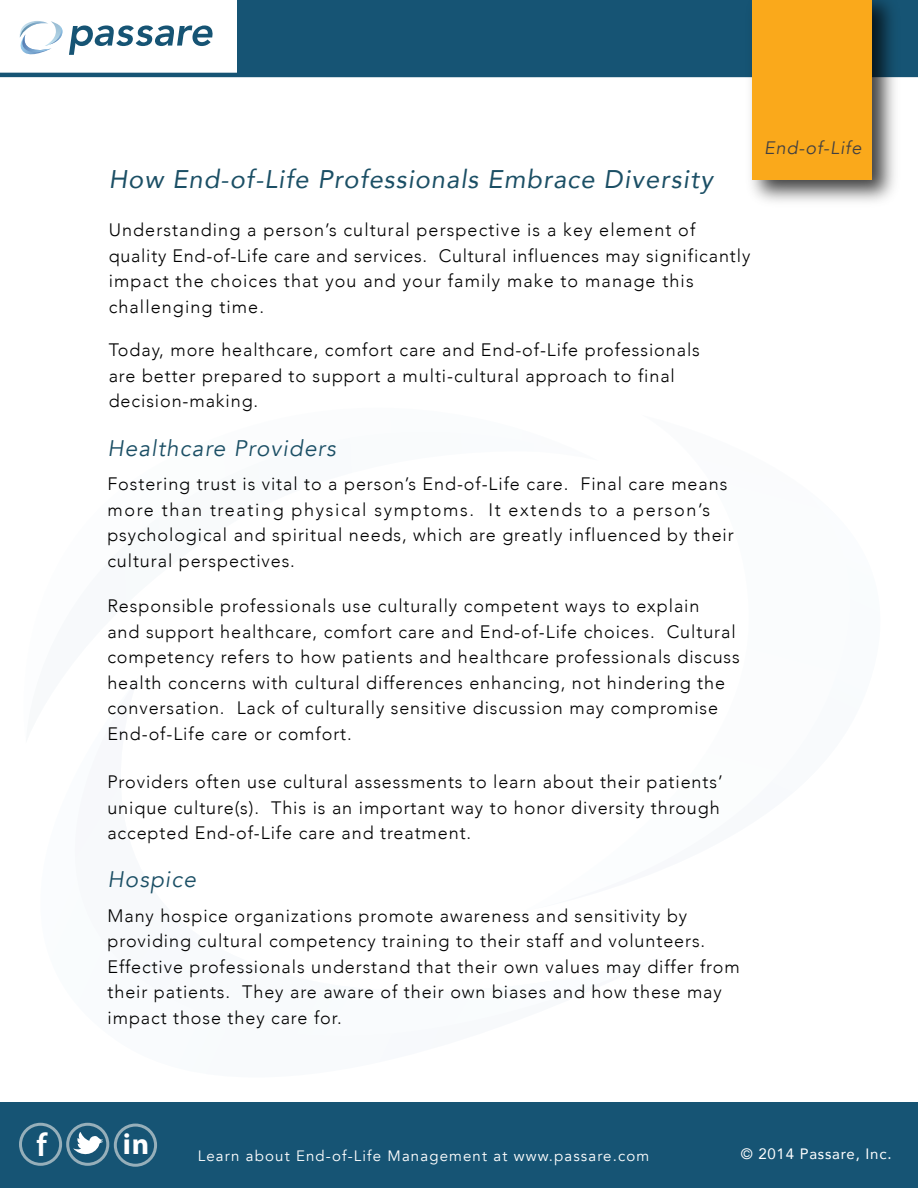
<style>
.page{position:relative;width:918px;height:1188px;background:#fff}
.page>*{position:absolute;margin:0;border:0;box-sizing:border-box;transform-origin:0 0}
.t1{font:600 33px "Myriad Pro";color:#fff}
.t2{font:700 29.7px "Myriad Pro";color:#fff}
.t3{font:italic 25.5px "Avenir";letter-spacing:.04em;color:#1b4f65}
.t4{font:italic 22.5px "Avenir";letter-spacing:.05em;color:#1b4f65}
.t5{font:300 18px/25.5px "Avenir";letter-spacing:.05em;color:#000}
.t6{font:italic 18px "Avenir";letter-spacing:.05em;color:#414042}
.t7{font:15px "Avenir";letter-spacing:.075em;color:#fff}
.t8{font:15px "Avenir";letter-spacing:.05em;color:#fff}
</style>
<div class="page">
<div style="left:237px;top:0;width:681px;height:75px;background:#165474"></div>
<svg style="left:19px;top:21px;width:194px;height:34px"></svg>
<svg style="left:0;top:72px;width:918px;height:6px"></svg>
<div style="left:0;top:1102px;width:918px;height:86px;background:#165474"></div>
<div style="left:19px;top:1123px;width:43px;height:43px;border:3px solid #96afba;border-radius:50%"></div>
<svg style="left:68px;top:1124px;width:40px;height:40px"></svg>
<div style="left:66px;top:1123px;width:43px;height:43px;border:3px solid #96afba;border-radius:50%"></div>
<svg style="left:73px;top:1132px;width:30px;height:22px"></svg>
<div style="left:114px;top:1124px;width:43px;height:43px;border:3px solid #96afba;border-radius:50%"></div>
<img style="left:740px;top:0;width:166px;height:202px">
<div style="left:752px;top:0;width:120px;height:180px;background:#faa91b"></div>
<h3 class="t3" style="left:109px;top:163px;width:606px">How End-of-Life Professionals Embrace Diversity</h3>
<p class="t5" style="left:109px;top:217px;width:643px">Understanding a person’s cultural perspective is a key element of quality End-of-Life care and services. Cultural influences may significantly impact the choices that you and your family make to manage this challenging time.</p>
<p class="t5" style="left:109px;top:337px;width:593px">Today, more healthcare, comfort care and End-of-Life professionals are better prepared to support a multi-cultural approach to final decision-making.</p>
<p class="t4" style="left:107px;top:434px;width:230px">Healthcare Providers</p>
<p class="t5" style="left:107px;top:471px;width:628px">Fostering trust is vital to a person’s End-of-Life care. Final care means more than treating physical symptoms. It extends to a person’s psychological and spiritual needs, which are greatly influenced by their cultural perspectives.</p>
<p class="t5" style="left:107px;top:593px;width:634px">Responsible professionals use culturally competent ways to explain<br>and support healthcare, comfort care and End-of-Life choices. Cultural competency refers to how patients and healthcare professionals discuss health concerns with cultural differences enhancing, not hindering the conversation. Lack of culturally sensitive discussion may compromise End-of-Life care or comfort.</p>
<p class="t5" style="left:107px;top:769px;width:617px">Providers often use cultural assessments to learn about their patients’ unique culture(s). This is an important way to honor diversity through accepted End-of-Life care and treatment.</p>
<p class="t4" style="left:108px;top:866px;width:90px">Hospice</p>
<p class="t5" style="left:108px;top:903px;width:634px">Many hospice organizations promote awareness and sensitivity by providing cultural competency training to their staff and volunteers.<br>Effective professionals understand that their own values may differ from their patients. They are aware of their own biases and how these may impact those they care for.</p>
<p class="t6" style="left:764px;top:138px;width:99px">End-of-Life</p>
<h1 class="t1" style="left:36px;top:1124px;width:12px">f</h1>
<h2 class="t2" style="left:123px;top:1125px;width:28px">in</h2>
<p class="t7" style="left:198px;top:1147px;width:453px">Learn about End-of-Life Management at www.passare.com</p>
<p class="t8" style="left:741px;top:1142px;width:152px">© 2014 Passare, Inc.</p>
</div>
